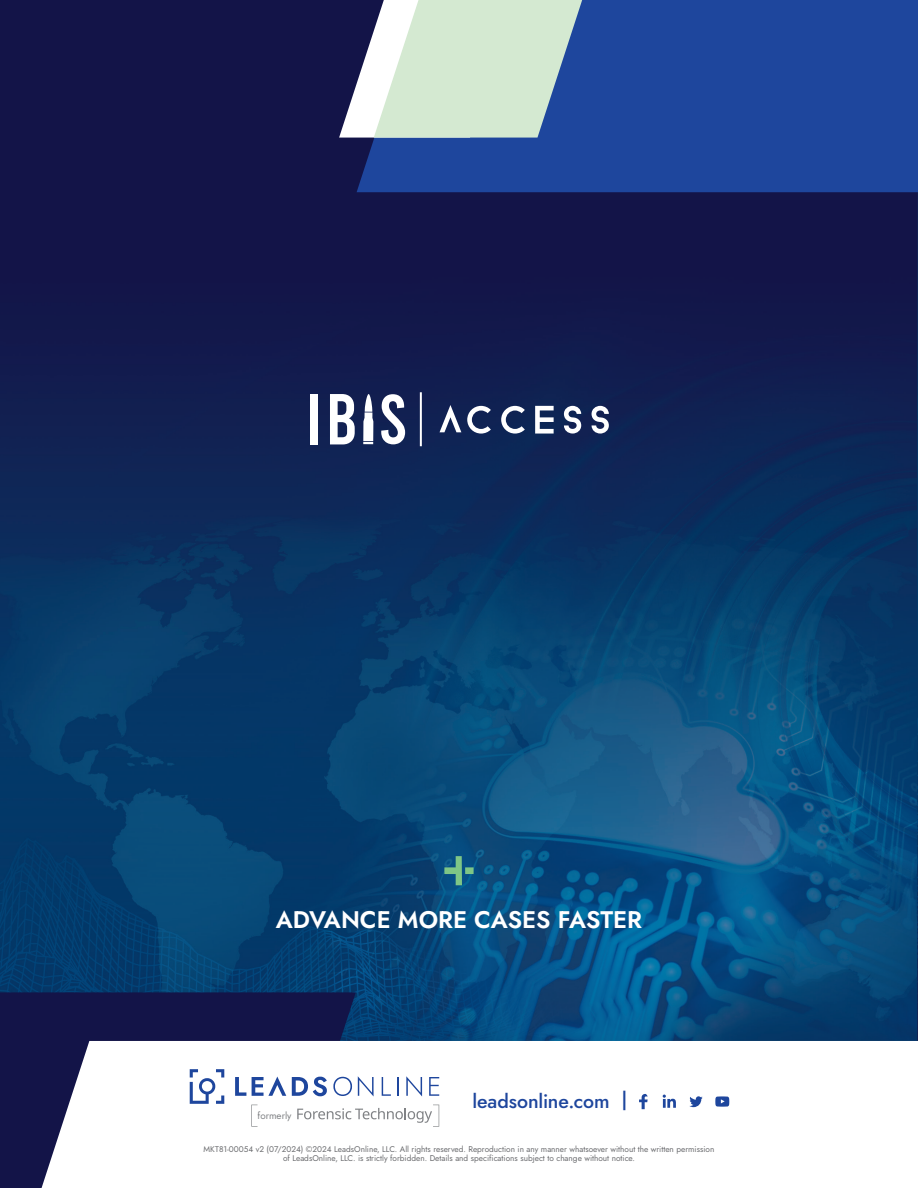
<style>
.page{position:relative;width:918px;height:1188px;background:#131448}
.page>*{position:absolute;margin:0;border:0;box-sizing:border-box;transform-origin:0 0}
.t1{font:600 24px "Jost";color:#fff}
.t2{font:500 19.5px "Jost";letter-spacing:-.005em;color:#1e469d}
.t3{font:9.75px "Jost";color:#808285}
.t4{font:8.25px/9px "Jost";color:#6c6d70;text-align:center}
</style>
<div class="page">
<img style="left:0;top:191px;width:917px;height:850px">
<img style="left:917px;top:192px;width:1px;height:849px">
<svg style="left:0;top:992px;width:356px;height:196px"></svg>
<div style="left:42px;top:1041px;width:876px;height:147px;background:#fff"></div>
<div style="left:465px;top:867px;width:9px;height:7px;background:#7ec686"></div>
<svg style="left:444px;top:856px;width:18px;height:29px"></svg>
<svg style="left:639px;top:1094px;width:9px;height:15px"></svg>
<svg style="left:663px;top:1095px;width:13px;height:13px"></svg>
<svg style="left:689px;top:1096px;width:14px;height:11px"></svg>
<svg style="left:715px;top:1096px;width:14px;height:11px"></svg>
<svg style="left:333px;top:1077px;width:19px;height:19px"></svg>
<svg style="left:358px;top:1076px;width:16px;height:21px"></svg>
<svg style="left:382px;top:1077px;width:9px;height:19px"></svg>
<svg style="left:397px;top:1077px;width:1px;height:19px"></svg>
<svg style="left:406px;top:1076px;width:16px;height:21px"></svg>
<svg style="left:429px;top:1077px;width:10px;height:19px"></svg>
<svg style="left:235px;top:1077px;width:11px;height:19px"></svg>
<svg style="left:292px;top:1077px;width:35px;height:19px"></svg>
<svg style="left:252px;top:1077px;width:34px;height:19px"></svg>
<svg style="left:190px;top:1069px;width:34px;height:35px"></svg>
<svg style="left:251px;top:1105px;width:7px;height:22px"></svg>
<svg style="left:297px;top:1105px;width:142px;height:22px;background:#eceded"></svg>
<div style="left:357px;top:0;width:561px;height:192px;background:#1e469d"></div>
<hr style="left:420px;top:392px;width:2px;height:54px;background:#fff">
<svg style="left:440px;top:405px;width:21px;height:27px"></svg>
<svg style="left:467px;top:406px;width:24px;height:28px"></svg>
<svg style="left:501px;top:406px;width:24px;height:28px"></svg>
<svg style="left:535px;top:406px;width:19px;height:28px"></svg>
<svg style="left:564px;top:406px;width:17px;height:28px"></svg>
<svg style="left:592px;top:406px;width:17px;height:28px"></svg>
<div style="left:310px;top:394px;width:8px;height:50px;background:#fff"></div>
<svg style="left:330px;top:394px;width:25px;height:50px"></svg>
<svg style="left:381px;top:394px;width:24px;height:50px"></svg>
<svg style="left:363px;top:394px;width:10px;height:50px"></svg>
<svg style="left:339px;top:0;width:243px;height:138px;background:#b7c9c6"></svg>
<p class="t1" style="left:276px;top:903px;width:368px">ADVANCE MORE CASES FASTER</p>
<p class="t3" style="left:258px;top:1109px;width:36px">formerly</p>
<p class="t2" style="left:472px;top:1088px;width:156px">leadsonline.com |</p>
<p class="t4" style="left:204px;top:1145px;width:512px">MKT81-00054 v2 (07/2024) ©2024 LeadsOnline, LLC. All rights reserved. Reproduction in any manner whatsoever without the written permission of LeadsOnline, LLC. is strictly forbidden. Details and specifications subject to change without notice.</p>
</div>
